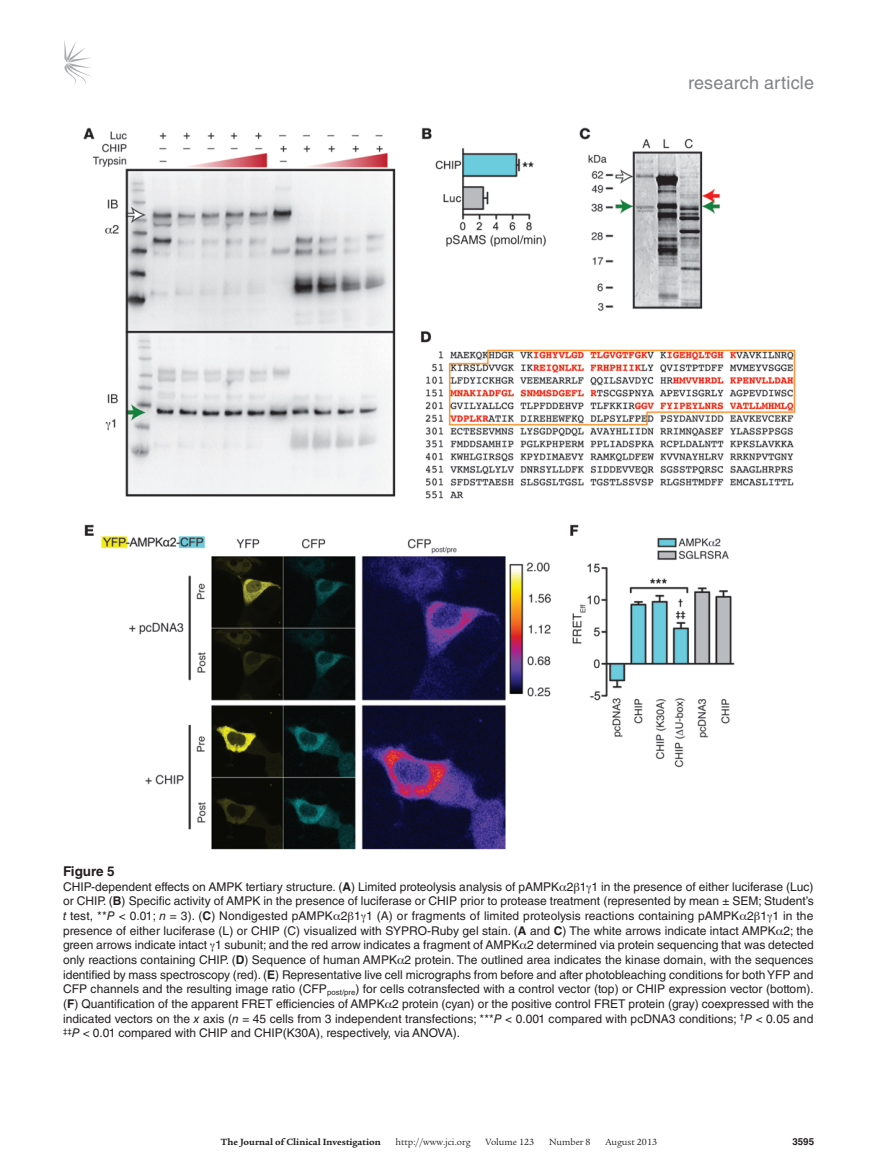
<style>
.page{position:relative;width:878px;height:1175px;background:#fff}
.page>*{position:absolute;margin:0;border:0;box-sizing:border-box;transform-origin:0 0}
.t1{font:18px "Helvetica LT Std";letter-spacing:.01em;color:#808285}
.t2{font:700 13.5px "Helvetica LT Std";color:#231f20}
.t3{font:12px/14.5px "Helvetica LT Std";color:#231f20;text-align:justify}
.t4{font:9.75px "Legacy Serif Std";color:#231f20}
.t5{font:700 9.75px "Legacy Serif Std";color:#231f20}
.t6{font:700 9.75px "Helvetica LT Std";color:#231f20}
.s1{font-weight:700}
.s2{font-style:italic}
</style>
<div class="page">
<svg style="left:64px;top:40px;width:27px;height:45px"></svg>
<img style="left:83px;top:127px;width:713px;height:723px">
<h1 class="t1" style="left:688px;top:73px;width:127px">research article</h1>
<p class="t2" style="left:63px;top:863px;width:53px">Figure 5</p>
<p class="t3" style="left:63px;top:879px;width:752px">CHIP-dependent effects on AMPK tertiary structure. (<span class="s1">A</span>) Limited proteolysis analysis of pAMPK 2 1 1 in the presence of either luciferase (Luc) or CHIP. (<span class="s1">B</span>) Specific activity of AMPK in the presence of luciferase or CHIP prior to protease treatment (represented by mean ± SEM; Student’s <span class="s2">t</span> test, **<span class="s2">P</span> &lt; 0.01; <span class="s2">n</span> = 3). (<span class="s1">C</span>) Nondigested pAMPK 2 1 1 (A) or fragments of limited proteolysis reactions containing pAMPK 2 1 1 in the presence of either luciferase (L) or CHIP (C) visualized with SYPRO-Ruby gel stain. (<span class="s1">A</span> and <span class="s1">C</span>) The white arrows indicate intact AMPK 2; the green arrows indicate intact 1 subunit; and the red arrow indicates a fragment of AMPK 2 determined via protein sequencing that was detected only reactions containing CHIP. (<span class="s1">D</span>) Sequence of human AMPK 2 protein. The outlined area indicates the kinase domain, with the sequences identified by mass spectroscopy (red). (<span class="s1">E</span>) Representative live cell micrographs from before and after photobleaching conditions for both YFP and CFP channels and the resulting image ratio (CFP<sub>post/pre</sub>) for cells cotransfected with a control vector (top) or CHIP expression vector (bottom). (<span class="s1">F</span>) Quantification of the apparent FRET efficiencies of AMPK 2 protein (cyan) or the positive control FRET protein (gray) coexpressed with the indicated vectors on the <span class="s2">x</span> axis (<span class="s2">n</span> = 45 cells from 3 independent transfections; ***<span class="s2">P</span> &lt; 0.001 compared with pcDNA3 conditions; <sup>†</sup><span class="s2">P</span> &lt; 0.05 and <sup>‡‡</sup><span class="s2">P</span> &lt; 0.01 compared with CHIP and CHIP(K30A), respectively, via ANOVA).</p>
<p class="t5" style="left:221px;top:1135px;width:161px">The Journal of Clinical Investigation</p>
<p class="t4" style="left:395px;top:1136px;width:77px">http://www.jci.org</p>
<p class="t4" style="left:485px;top:1136px;width:50px">Volume 123</p>
<p class="t4" style="left:549px;top:1136px;width:43px">Number 8</p>
<p class="t4" style="left:605px;top:1136px;width:53px">August 2013</p>
<p class="t6" style="left:792px;top:1135px;width:23px">3595</p>
</div>
